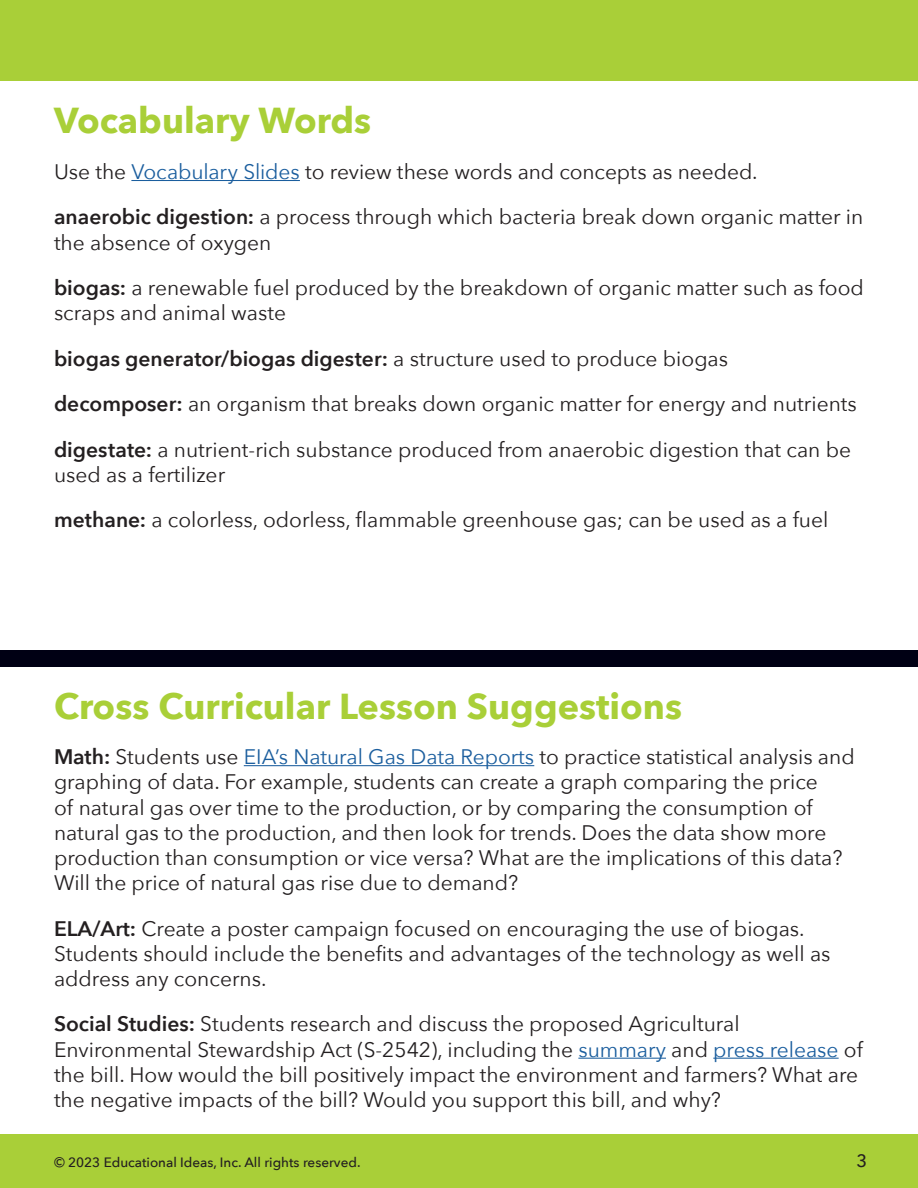
<style>
.page{position:relative;width:918px;height:1188px;background:#fff}
.page>*{position:absolute;margin:0;border:0;box-sizing:border-box;transform-origin:0 0}
.t1{font:700 36px "Avenir Next";color:#a9cf38}
.t2{font:21px/25.2px "Avenir Next";color:#231f20}
.t3{font:500 18px "Avenir Next";color:#231f20}
.t4{font:500 13.5px "Avenir Next";color:#231f20}
.s1{color:#1b5e9e}
.s2{font-weight:600}
</style>
<div class="page">
<div style="left:0;top:1134px;width:918px;height:54px;background:#a9cf38"></div>
<div style="left:0;top:0;width:918px;height:81px;background:#a9cf38"></div>
<hr style="left:131px;top:180px;width:169px;height:1px;background:#1b5e9e">
<hr style="left:244px;top:765px;width:290px;height:1px;background:#1b5e9e">
<hr style="left:578px;top:1058px;width:88px;height:1px;background:#1b5e9e">
<hr style="left:713px;top:1058px;width:126px;height:1px;background:#1b5e9e">
<div style="left:0;top:650px;width:918px;height:16px;background:#000014"></div>
<h1 class="t1" style="left:54px;top:90px;width:319px">Vocabulary Words</h1>
<p class="t2" style="left:54px;top:148px;width:811px;line-height:45.5px">Use the <span class="s1">Vocabulary Slides</span> to review these words and concepts as needed.<br><span class="s2">anaerobic digestion:</span> a process through which bacteria break down organic matter in</p>
<p class="t2" style="left:54px;top:219px;width:812px;line-height:45.5px">the absence of oxygen<br><span class="s2">biogas:</span> a renewable fuel produced by the breakdown of organic matter such as food</p>
<p class="t2" style="left:54px;top:289px;width:804px;line-height:45.5px">scraps and animal waste<br><span class="s2">biogas generator/biogas digester:</span> a structure used to produce biogas <span class="s2">decomposer:</span> an organism that breaks down organic matter for energy and nutrients <span class="s2">digestate:</span> a nutrient-rich substance produced from anaerobic digestion that can be</p>
<p class="t2" style="left:54px;top:451px;width:776px;line-height:45.5px">used as a fertilizer<br><span class="s2">methane:</span> a colorless, odorless, flammable greenhouse gas; can be used as a fuel</p>
<h1 class="t1" style="left:54px;top:675px;width:630px">Cross Curricular Lesson Suggestions</h1>
<p class="t2" style="left:54px;top:743px;width:802px"><span class="s2">Math:</span> Students use <span class="s1">EIA’s Natural Gas Data Reports</span> to practice statistical analysis and graphing of data. For example, students can create a graph comparing the price<br>of natural gas over time to the production, or by comparing the consumption of natural gas to the production, and then look for trends. Does the data show more production than consumption or vice versa? What are the implications of this data?<br>Will the price of natural gas rise due to demand?</p>
<p class="t2" style="left:54px;top:915px;width:778px"><span class="s2">ELA/Art:</span> Create a poster campaign focused on encouraging the use of biogas.<br>Students should include the benefits and advantages of the technology as well as address any concerns.</p>
<p class="t2" style="left:54px;top:1011px;width:810px"><span class="s2">Social Studies:</span> Students research and discuss the proposed Agricultural Environmental Stewardship Act (S-2542), including the <span class="s1">summary</span> and <span class="s1">press release</span> of the bill. How would the bill positively impact the environment and farmers? What are the negative impacts of the bill? Would you support this bill, and why?</p>
<p class="t4" style="left:54px;top:1151px;width:308px">© 2023 Educational Ideas, Inc. All rights reserved.</p>
<p class="t3" style="left:857px;top:1145px;width:12px">3</p>
</div>
